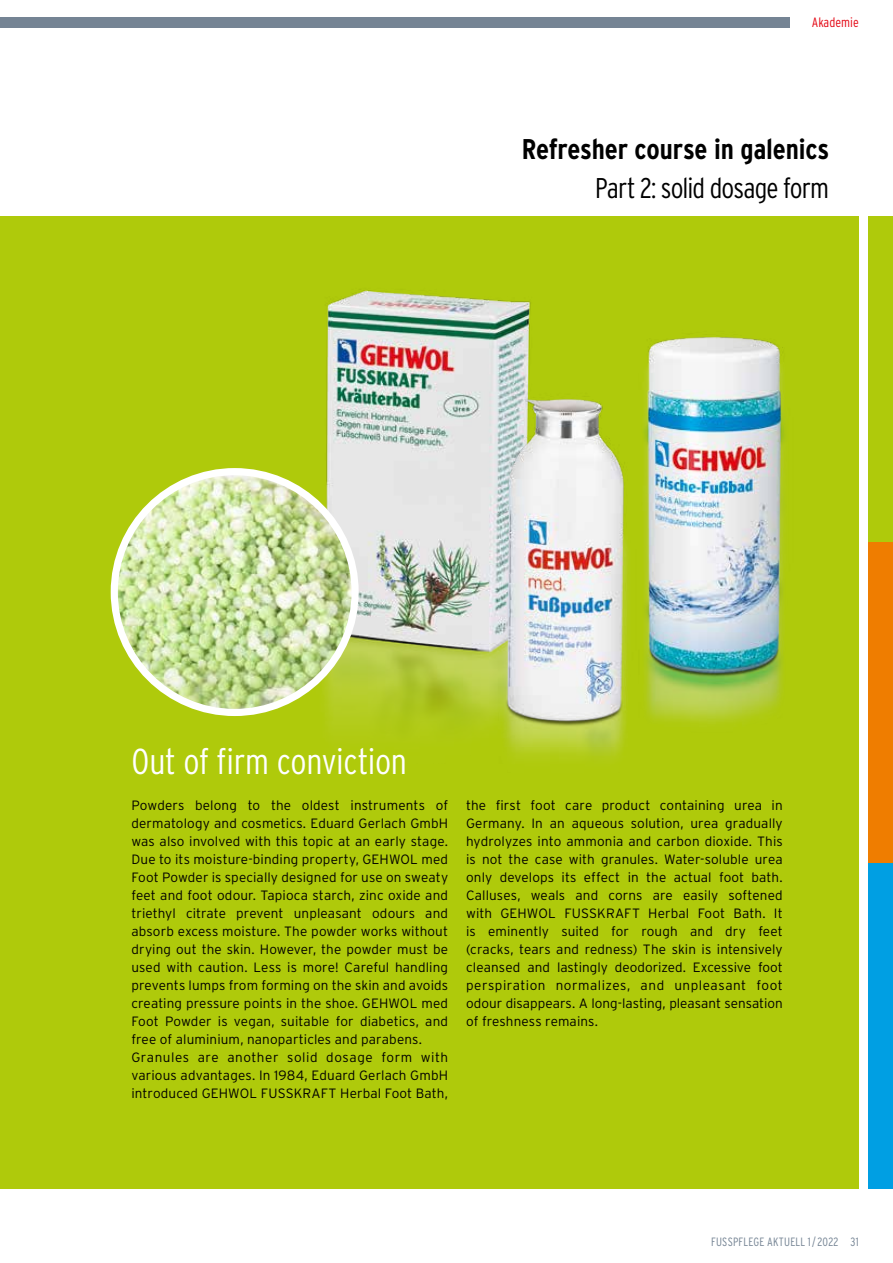
<style>
.page{position:relative;width:893px;height:1263px;background:#fff}
.page>*{position:absolute;margin:0;border:0;box-sizing:border-box;transform-origin:0 0}
.t1{font:300 36px "Interstate Condensed";letter-spacing:-.01em;color:#fff}
.t2{font:700 28.5px "Interstate Condensed";letter-spacing:-.01em;color:#000}
.t3{font:300 28.5px "Interstate Condensed";letter-spacing:-.03em;color:#000}
.t4{font:300 13.5px/18px "Interstate";letter-spacing:.01em;color:#000}
.t5{font:300 13.5px "Interstate Condensed";color:#e30613}
.t6{font:300 12px "Interstate Condensed";letter-spacing:.015em;color:#758494}
</style>
<div class="page">
<div style="left:0;top:216px;width:859px;height:972px;background:#afca0b"></div>
<div style="left:869px;top:541px;width:24px;height:325px;background:#ef7d00"></div>
<div style="left:869px;top:216px;width:24px;height:325px;background:#afca0b"></div>
<div style="left:869px;top:863px;width:24px;height:325px;background:#009fe3"></div>
<img style="left:648px;top:337px;width:137px;height:387px">
<img style="left:268px;top:290px;width:263px;height:443px">
<img style="left:474px;top:360px;width:175px;height:399px">
<img style="left:114px;top:472px;width:241px;height:240px;border-radius:120px">
<div style="left:111px;top:468px;width:248px;height:248px;border:7px solid #fff;border-radius:50%"></div>
<div style="left:0;top:17px;width:790px;height:10px;background:#758494"></div>
<p class="t5" style="left:812px;top:15px;width:48px">Akademie</p>
<h2 class="t2" style="left:522px;top:133px;width:309px">Refresher course in galenics</h2>
<h2 class="t3" style="left:595px;top:172px;width:236px">Part 2: solid dosage form</h2>
<h1 class="t1" style="left:131px;top:741px;width:277px">Out of firm conviction</h1>
<p class="t4" style="left:131px;top:796px;width:318px">Powders belong to the oldest instruments of dermatology and cosmetics. Eduard Gerlach GmbH was also involved with this topic at an early stage.<br>Due to its moisture-binding property, GEHWOL med Foot Powder is specially designed for use on sweaty feet and foot odour. Tapioca starch, zinc oxide and triethyl citrate prevent unpleasant odours and absorb excess moisture. The powder works without drying out the skin. However, the powder must be used with caution. Less is more! Careful handling prevents lumps from forming on the skin and avoids creating pressure points in the shoe. GEHWOL med Foot Powder is vegan, suitable for diabetics, and free of aluminium, nanoparticles and parabens.<br>Granules are another solid dosage form with various advantages. In 1984, Eduard Gerlach GmbH introduced GEHWOL FUSSKRAFT Herbal Foot Bath,</p>
<p class="t4" style="left:466px;top:796px;width:318px;text-align:justify">the first foot care product containing urea in Germany. In an aqueous solution, urea gradually hydrolyzes into ammonia and carbon dioxide. This is not the case with granules. Water-soluble urea only develops its effect in the actual foot bath.<br>Calluses, weals and corns are easily softened with GEHWOL FUSSKRAFT Herbal Foot Bath. It is eminently suited for rough and dry feet (cracks, tears and redness) The skin is intensively cleansed and lastingly deodorized. Excessive foot perspiration normalizes, and unpleasant foot odour disappears. A long-lasting, pleasant sensation of freshness remains.</p>
<p class="t6" style="left:711px;top:1235px;width:149px">FUSSPFLEGE AKTUELL 1/2022 31</p>
</div>
